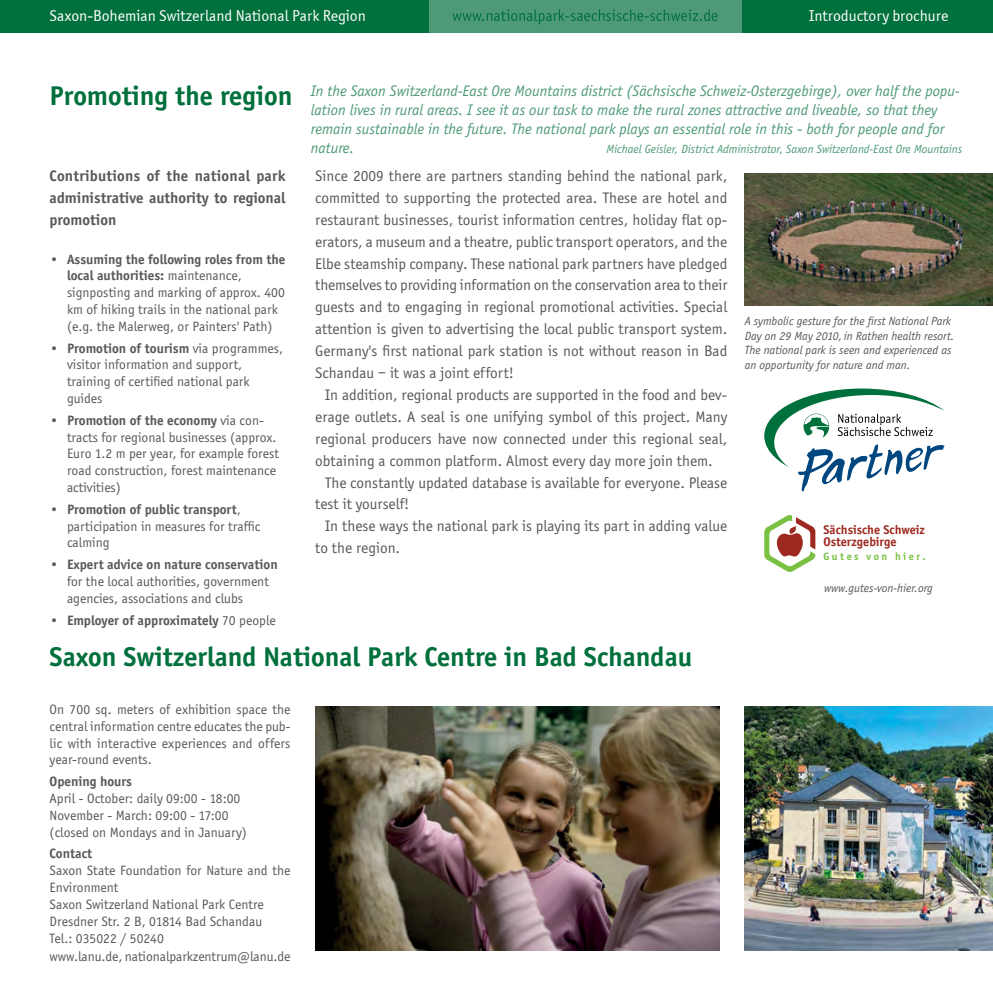
<style>
.page{position:relative;width:993px;height:993px;background:#fff}
.page>*{position:absolute;margin:0;border:0;box-sizing:border-box;transform-origin:0 0}
.t1{font:700 28px "Officina Sans CEEF";color:#00703c}
.t2{font:15.75px/21.9px "Officina Sans CEEF";color:#58595b;text-align:justify}
.t3{font:italic 15.75px/18.9px "Officina Sans CEEF";color:#4e9a77}
.t4{font:700 15.75px/21.9px "Officina Sans CEEF";color:#58595b;text-align:justify}
.t5{font:15.75px "Officina Sans OSITCTT Book";color:#fff}
.t6{font:14px/16.8px "Officina Sans CEEF";color:#58595b}
.t7{font:700 14px "Officina Sans CEEF";color:#58595b}
.t8{font:700 12.95px/12.2px "Officina Sans CEEF";color:#9e2920}
.t9{font:italic 12.25px/14.7px "Officina Sans CEEF";color:#58595b}
.t10{font:italic 12.25px "Officina Sans CEEF";color:#4e9a77}
.t11{font:700 10.85px "Officina Sans CEEF";letter-spacing:.23em;color:#7ac143}
.s1{font-weight:700}
.s2{font-weight:400}
.s3{font-style:normal}
</style>
<div class="page">
<div style="left:0;top:0;width:992px;height:33px;background:#00703c"></div>
<div style="left:428px;top:0;width:313px;height:33px;background:#4e9a77"></div>
<svg style="left:452px;top:9px;width:265px;height:15px"></svg>
<svg style="left:764px;top:388px;width:180px;height:103px"></svg>
<img style="left:744px;top:706px;width:248px;height:244px">
<img style="left:315px;top:706px;width:404px;height:244px">
<svg style="left:764px;top:515px;width:51px;height:57px"></svg>
<img style="left:744px;top:173px;width:248px;height:132px">
<p class="t5" style="left:50px;top:7px;width:318px">Saxon-Bohemian Switzerland National Park Region</p>
<p class="t5" style="left:808px;top:7px;width:141px">Introductory brochure</p>
<h1 class="t1" style="left:50px;top:79px;width:244px">Promoting the region</h1>
<p class="t4" style="left:50px;top:165px;width:237px">Contributions of the national park administrative authority to regional promotion</p>
<p class="t6" style="left:67px;top:250px;width:220px;text-indent:-17px">• <span class="s1">Assuming the following roles from the local authorities:</span> maintenance, signposting and marking of approx. 400 km of hiking trails in the national park (e.g. the Malerweg, or Painters' Path)</p>
<p class="t6" style="left:67px;top:339px;width:218px;text-indent:-17px">• <span class="s1">Promotion of tourism</span> via programmes, visitor information and support, training of certified national park guides</p>
<p class="t6" style="left:67px;top:412px;width:213px;text-indent:-17px">• <span class="s1">Promotion of the economy</span> via con&shy;tracts for regional businesses (approx.<br>Euro 1.2 m per year, for example forest road construction, forest maintenance activities)</p>
<p class="t6" style="left:67px;top:500px;width:195px;text-indent:-17px">• <span class="s1">Promotion of public transport</span>, participation in measures for traffic calming</p>
<p class="t6" style="left:67px;top:556px;width:212px;text-indent:-17px">• <span class="s1">Expert advice on nature conservation </span>for the local authorities, government agencies, associations and clubs</p>
<p class="t7" style="left:50px;top:611px;width:228px"><span class="s2">•</span> Employer of approximately <span class="s2">70 people</span></p>
<p class="t3" style="left:311px;top:82px;width:650px">In the Saxon Switzerland-East Ore Mountains district (Sächsische Schweiz-Osterzgebirge), over half the popu&shy;lation lives in rural areas. I see it as our task to make the rural zones attractive and liveable, so that they remain sustainable in the future. The national park plays an essential role in this <span class="s3">-</span> both for people and for nature.</p>
<p class="t10" style="left:606px;top:142px;width:357px">Michael Geisler, District Administrator, Saxon Switzerland-East Ore Mountains</p>
<p class="t2" style="left:315px;top:165px;width:413px">Since 2009 there are partners standing behind the national park, committed to supporting the protected area. These are hotel and restaurant businesses, tourist information centres, holiday flat op&shy;erators, a museum and a theatre, public transport operators, and the Elbe steamship company. These national park partners have pledged themselves to providing information on the conservation area to their guests and to engaging in regional promotional activities. Special attention is given to advertising the local public transport system.<br>Germany's first national park station is not without reason in Bad Schandau – it was a joint effort!</p>
<p class="t2" style="left:325px;top:384px;width:403px">In addition, regional products are supported in the food and bev-</p>
<p class="t2" style="left:315px;top:406px;width:413px">erage outlets. A seal is one unifying symbol of this project. Many</p>
<p class="t2" style="left:315px;top:427px;width:413px">regional producers have now connected under this regional seal,</p>
<p class="t2" style="left:315px;top:449px;width:399px">obtaining a common platform. Almost every day more join them.</p>
<p class="t2" style="left:325px;top:471px;width:403px">The constantly updated database is available for everyone. Please</p>
<p class="t2" style="left:315px;top:493px;width:96px">test it yourself!</p>
<p class="t2" style="left:325px;top:515px;width:403px">In these ways the national park is playing its part in adding value</p>
<p class="t2" style="left:315px;top:537px;width:86px">to the region.</p>
<p class="t9" style="left:744px;top:313px;width:211px">A symbolic gesture for the first National Park Day on 29 May 2010,in Rathen health resort.<br>The national park is seen and experienced as an opportunity for nature and man.</p>
<p class="t8" style="left:823px;top:523px;width:103px">Sächsische Schweiz<br>Osterzgebirge</p>
<p class="t11" style="left:823px;top:550px;width:103px">Gutes von hier.</p>
<p class="t9" style="left:823px;top:580px;width:110px">www.gutes-von-hier.org</p>
<h1 class="t1" style="left:50px;top:639px;width:644px">Saxon Switzerland National Park Centre in Bad Schandau</h1>
<p class="t6" style="left:50px;top:701px;width:242px;text-align:justify">On 700 sq. meters of exhibition space the central information centre educates the pub&shy;lic with interactive experiences and offers year-round events.</p>
<p class="t7" style="left:50px;top:773px;width:84px">Opening hours</p>
<p class="t6" style="left:50px;top:790px;width:199px">April - October: daily 09:00 - 18:00<br>November - March: 09:00 - 17:00 (closed on Mondays and in January)</p>
<p class="t7" style="left:50px;top:845px;width:44px">Contact</p>
<p class="t6" style="left:50px;top:862px;width:242px">Saxon State Foundation for Nature and the<br>Environment<br>Saxon Switzerland National Park Centre<br>Dresdner Str. 2 B, 01814 Bad Schandau<br>Tel.: 035022 / 50240</p>
<p class="t6" style="left:50px;top:948px;width:242px">www.lanu.de, nationalparkzentrum@lanu.de</p>
</div>
